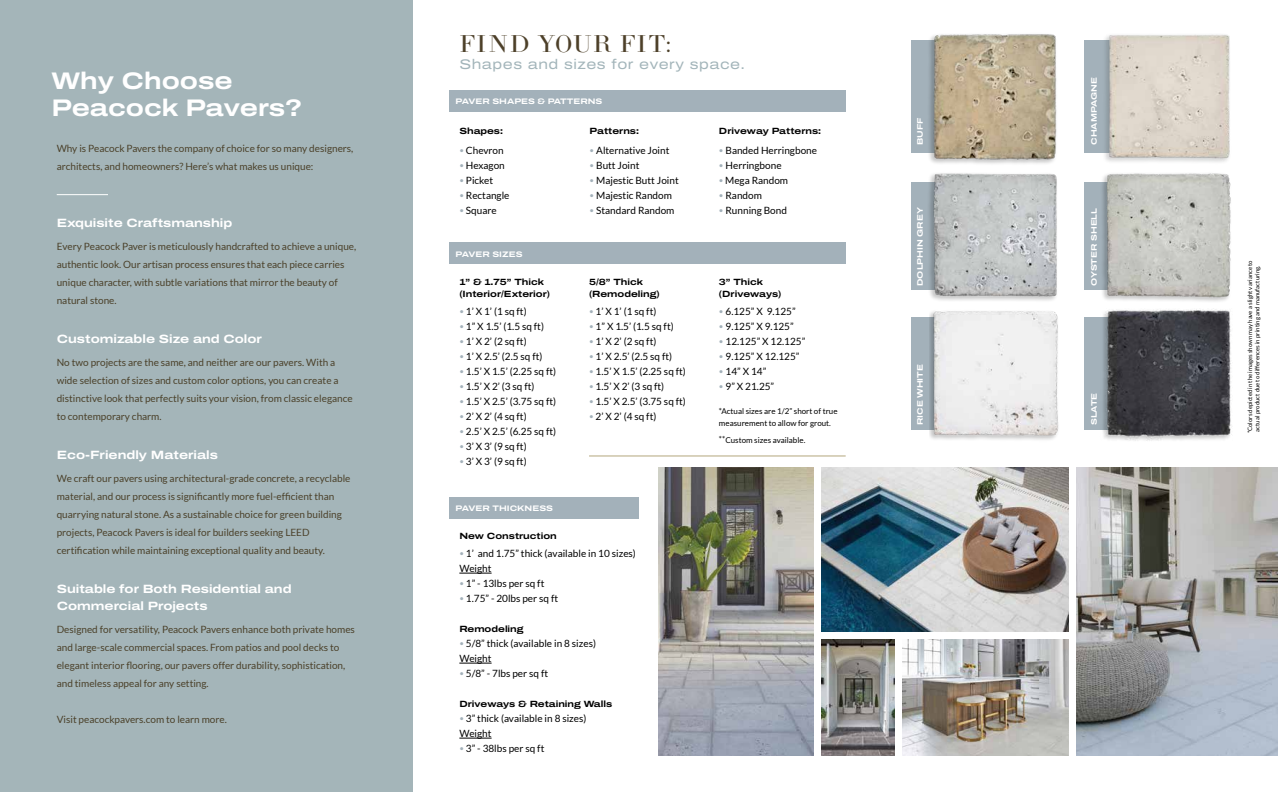
<style>
.page{position:relative;width:1278px;height:792px;background:#fff}
.page>*{position:absolute;margin:0;border:0;box-sizing:border-box;transform-origin:0 0}
.t1{font:700 24px/27px "Archivo Expanded";color:#fff}
.t2{font:24px "LTC Bodoni 175 Pro";letter-spacing:.06em;color:#4d4029}
.t3{font:14px "Archivo Expanded";letter-spacing:.04em;color:#a3b5ba}
.t4{font:700 12px/17px "Archivo Expanded";color:#fff}
.t5{font:10px/18px "Lato";color:#4b412a}
.t6{font:10px/15px "Lato";color:#000}
.t7{font:700 9px/12px "Archivo Expanded";color:#000}
.t8{font:700 8px "Archivo Expanded";color:#fff}
.t9{font:8px/12px "Lato";color:#000}
.t10{font:6px/7.2px "Lato";color:#000;text-align:center}
.s1{font-size:8px;color:#a3b1ba}
</style>
<div class="page">
<hr style="left:459px;top:573px;width:33px;height:1px;background:#000">
<hr style="left:459px;top:663px;width:33px;height:1px;background:#000">
<hr style="left:459px;top:738px;width:33px;height:1px;background:#000">
<div style="left:911px;top:41px;width:141px;height:112px;background:#a3b1ba"></div>
<div style="left:911px;top:183px;width:141px;height:107px;background:#a3b1ba"></div>
<div style="left:911px;top:317px;width:143px;height:113px;background:#a3b1ba"></div>
<div style="left:1084px;top:41px;width:141px;height:112px;background:#a3b1ba"></div>
<div style="left:1084px;top:183px;width:141px;height:107px;background:#a3b1ba"></div>
<div style="left:1084px;top:317px;width:141px;height:113px;background:#a3b1ba"></div>
<div style="left:449px;top:243px;width:397px;height:21px;background:#a3b1ba"></div>
<div style="left:449px;top:498px;width:190px;height:21px;background:#a3b1ba"></div>
<div style="left:449px;top:91px;width:397px;height:21px;background:#a3b1ba"></div>
<hr style="left:589px;top:456px;width:257px;height:1px;background:#b3a67d">
<img style="left:923px;top:34px;width:134px;height:130px">
<img style="left:926px;top:173px;width:131px;height:128px">
<img style="left:929px;top:311px;width:130px;height:129px">
<img style="left:1101px;top:34px;width:129px;height:128px">
<img style="left:1100px;top:173px;width:131px;height:129px">
<img style="left:1103px;top:309px;width:129px;height:132px">
<img style="left:1077px;top:467px;width:201px;height:289px">
<img style="left:821px;top:467px;width:248px;height:164px">
<img style="left:902px;top:639px;width:167px;height:117px">
<img style="left:821px;top:640px;width:73px;height:116px">
<img style="left:658px;top:468px;width:155px;height:288px">
<div style="left:0;top:0;width:413px;height:792px;background:#a4b5b9"></div>
<hr style="left:57px;top:194px;width:51px;height:1px;background:#fff">
<h1 class="t1" style="left:51px;top:67px;width:252px">Why Choose<br>Peacock Pavers?</h1>
<p class="t5" style="left:57px;top:140px;width:298px">Why is Peacock Pavers the company of choice for so many designers, architects, and homeowners? Here’s what makes us unique:</p>
<p class="t4" style="left:57px;top:215px;width:177px">Exquisite Craftsmanship</p>
<p class="t5" style="left:57px;top:238px;width:301px">Every Peacock Paver is meticulously handcrafted to achieve a unique, authentic look. Our artisan process ensures that each piece carries unique character, with subtle variations that mirror the beauty of natural stone.</p>
<p class="t4" style="left:57px;top:331px;width:207px">Customizable Size and Color</p>
<p class="t5" style="left:57px;top:354px;width:297px">No two projects are the same, and neither are our pavers. With a wide selection of sizes and custom color options, you can create a distinctive look that perfectly suits your vision, from classic elegance to contemporary charm.</p>
<p class="t4" style="left:57px;top:447px;width:163px">Eco-Friendly Materials</p>
<p class="t5" style="left:57px;top:470px;width:295px">We craft our pavers using architectural-grade concrete, a recyclable material, and our process is significantly more fuel-efficient than quarrying natural stone. As a sustainable choice for green building projects, Peacock Pavers is ideal for builders seeking LEED certification while maintaining exceptional quality and beauty.</p>
<p class="t4" style="left:57px;top:581px;width:236px">Suitable for Both Residential and<br>Commercial Projects</p>
<p class="t5" style="left:57px;top:621px;width:300px">Designed for versatility, Peacock Pavers enhance both private homes and large-scale commercial spaces. From patios and pool decks to elegant interior flooring, our pavers offer durability, sophistication, and timeless appeal for any setting.</p>
<p class="t5" style="left:57px;top:711px;width:172px">Visit peacockpavers.com to learn more.</p>
<h1 class="t2" style="left:460px;top:28px;width:214px">FIND YOUR FIT:</h1>
<h2 class="t3" style="left:459px;top:54px;width:287px">Shapes and sizes for every space.</h2>
<p class="t8" style="left:455px;top:96px;width:149px">PAVER SHAPES &amp; PATTERNS</p>
<p class="t7" style="left:459px;top:125px;width:45px">Shapes:</p>
<p class="t6" style="left:459px;top:143px;width:46px"><span class="s1">•</span> Chevron</p>
<p class="t6" style="left:459px;top:158px;width:47px"><span class="s1">•</span> Hexagon</p>
<p class="t6" style="left:459px;top:173px;width:35px"><span class="s1">•</span> Picket</p>
<p class="t6" style="left:459px;top:188px;width:52px"><span class="s1">•</span> Rectangle</p>
<p class="t6" style="left:459px;top:203px;width:39px"><span class="s1">•</span> Square</p>
<p class="t8" style="left:455px;top:248px;width:69px">PAVER SIZES</p>
<p class="t7" style="left:459px;top:276px;width:92px">1” &amp; 1.75” Thick (Interior/Exterior)</p>
<p class="t6" style="left:459px;top:304px;width:69px"><span class="s1">•</span> 1’ X 1’ (1 sq ft)</p>
<p class="t6" style="left:459px;top:319px;width:86px"><span class="s1">•</span> 1” X 1.5’ (1.5 sq ft)</p>
<p class="t6" style="left:459px;top:334px;width:69px"><span class="s1">•</span> 1’ X 2’ (2 sq ft)</p>
<p class="t6" style="left:459px;top:349px;width:85px"><span class="s1">•</span> 1’ X 2.5’ (2.5 sq ft)</p>
<p class="t6" style="left:459px;top:364px;width:98px"><span class="s1">•</span> 1.5’ X 1.5’ (2.25 sq ft)</p>
<p class="t6" style="left:459px;top:379px;width:77px"><span class="s1">•</span> 1.5’ X 2’ (3 sq ft)</p>
<p class="t6" style="left:459px;top:394px;width:98px"><span class="s1">•</span> 1.5’ X 2.5’ (3.75 sq ft)</p>
<p class="t6" style="left:459px;top:409px;width:69px"><span class="s1">•</span> 2’ X 2’ (4 sq ft)</p>
<p class="t6" style="left:459px;top:424px;width:98px"><span class="s1">•</span> 2.5’ X 2.5’ (6.25 sq ft)</p>
<p class="t6" style="left:459px;top:439px;width:69px"><span class="s1">•</span> 3’ X 3’ (9 sq ft)</p>
<p class="t6" style="left:459px;top:454px;width:69px"><span class="s1">•</span> 3’ X 3’ (9 sq ft)</p>
<p class="t8" style="left:455px;top:503px;width:99px">PAVER THICKNESS</p>
<p class="t7" style="left:590px;top:125px;width:51px">Patterns:</p>
<p class="t6" style="left:590px;top:143px;width:81px"><span class="s1">•</span> Alternative Joint</p>
<p class="t6" style="left:590px;top:158px;width:51px"><span class="s1">•</span> Butt Joint</p>
<p class="t6" style="left:590px;top:173px;width:91px"><span class="s1">•</span> Majestic Butt Joint</p>
<p class="t6" style="left:590px;top:188px;width:84px"><span class="s1">•</span> Majestic Random</p>
<p class="t6" style="left:590px;top:203px;width:86px"><span class="s1">•</span> Standard Random</p>
<p class="t7" style="left:589px;top:276px;width:72px">5/8” Thick (Remodeling)</p>
<p class="t6" style="left:589px;top:304px;width:69px"><span class="s1">•</span> 1’ X 1’ (1 sq ft)</p>
<p class="t6" style="left:589px;top:319px;width:86px"><span class="s1">•</span> 1” X 1.5’ (1.5 sq ft)</p>
<p class="t6" style="left:589px;top:334px;width:69px"><span class="s1">•</span> 1’ X 2’ (2 sq ft)</p>
<p class="t6" style="left:589px;top:349px;width:85px"><span class="s1">•</span> 1’ X 2.5’ (2.5 sq ft)</p>
<p class="t6" style="left:589px;top:364px;width:98px"><span class="s1">•</span> 1.5’ X 1.5’ (2.25 sq ft)</p>
<p class="t6" style="left:589px;top:379px;width:77px"><span class="s1">•</span> 1.5’ X 2’ (3 sq ft)</p>
<p class="t6" style="left:589px;top:394px;width:98px"><span class="s1">•</span> 1.5’ X 2.5’ (3.75 sq ft)</p>
<p class="t6" style="left:589px;top:409px;width:69px"><span class="s1">•</span> 2’ X 2’ (4 sq ft)</p>
<p class="t7" style="left:459px;top:530px;width:99px">New Construction</p>
<p class="t6" style="left:459px;top:546px;width:178px"><span class="s1">•</span> 1’ and 1.75” thick (available in 10 sizes)<br>Weight</p>
<p class="t6" style="left:459px;top:576px;width:87px"><span class="s1">•</span> 1” - 13lbs per sq ft</p>
<p class="t6" style="left:459px;top:591px;width:100px"><span class="s1">•</span> 1.75” - 20lbs per sq ft</p>
<p class="t7" style="left:459px;top:623px;width:66px">Remodeling</p>
<p class="t6" style="left:459px;top:636px;width:138px"><span class="s1">•</span> 5/8” thick (available in 8 sizes)<br>Weight</p>
<p class="t6" style="left:459px;top:666px;width:90px"><span class="s1">•</span> 5/8” - 7lbs per sq ft</p>
<p class="t7" style="left:459px;top:698px;width:154px">Driveways &amp; Retaining Walls</p>
<p class="t6" style="left:459px;top:711px;width:129px"><span class="s1">•</span> 3” thick (available in 8 sizes)<br>Weight</p>
<p class="t6" style="left:459px;top:741px;width:87px"><span class="s1">•</span> 3” - 38lbs per sq ft</p>
<p class="t7" style="left:719px;top:125px;width:104px">Driveway Patterns:</p>
<p class="t6" style="left:719px;top:143px;width:100px"><span class="s1">•</span> Banded Herringbone</p>
<p class="t6" style="left:719px;top:158px;width:64px"><span class="s1">•</span> Herringbone</p>
<p class="t6" style="left:719px;top:173px;width:71px"><span class="s1">•</span> Mega Random</p>
<p class="t6" style="left:719px;top:188px;width:44px"><span class="s1">•</span> Random</p>
<p class="t6" style="left:719px;top:203px;width:70px"><span class="s1">•</span> Running Bond</p>
<p class="t7" style="left:719px;top:276px;width:64px">3” Thick (Driveways)</p>
<p class="t6" style="left:719px;top:304px;width:78px"><span class="s1">•</span> 6.125” X 9.125”</p>
<p class="t6" style="left:719px;top:319px;width:76px"><span class="s1">•</span> 9.125” X 9.125”</p>
<p class="t6" style="left:719px;top:334px;width:88px"><span class="s1">•</span> 12.125” X 12.125”</p>
<p class="t6" style="left:719px;top:349px;width:82px"><span class="s1">•</span> 9.125” X 12.125”</p>
<p class="t6" style="left:719px;top:364px;width:49px"><span class="s1">•</span> 14” X 14”</p>
<p class="t6" style="left:719px;top:379px;width:57px"><span class="s1">•</span> 9” X 21.25”</p>
<p class="t9" style="left:719px;top:405px;width:120px">*Actual sizes are 1/2” short of true measurement to allow for grout.</p>
<p class="t9" style="left:719px;top:434px;width:88px">**Custom sizes available.</p>
<p class="t8" style="left:914px;top:145px;width:29px;rotate:-90deg">BUFF</p>
<p class="t8" style="left:914px;top:286px;width:80px;rotate:-90deg">DOLPHIN GREY</p>
<p class="t8" style="left:914px;top:425px;width:63px;rotate:-90deg">RICE WHITE</p>
<p class="t8" style="left:1088px;top:145px;width:69px;rotate:-90deg">CHAMPAGNE</p>
<p class="t8" style="left:1088px;top:286px;width:80px;rotate:-90deg">OYSTER SHELL</p>
<p class="t8" style="left:1088px;top:425px;width:34px;rotate:-90deg">SLATE</p>
<p class="t10" style="left:1246px;top:433px;width:175px;rotate:-90deg">*Colors depicted in the images shown may have a slight variance to actual product due to differences in printing and manufacturing.</p>
</div>
